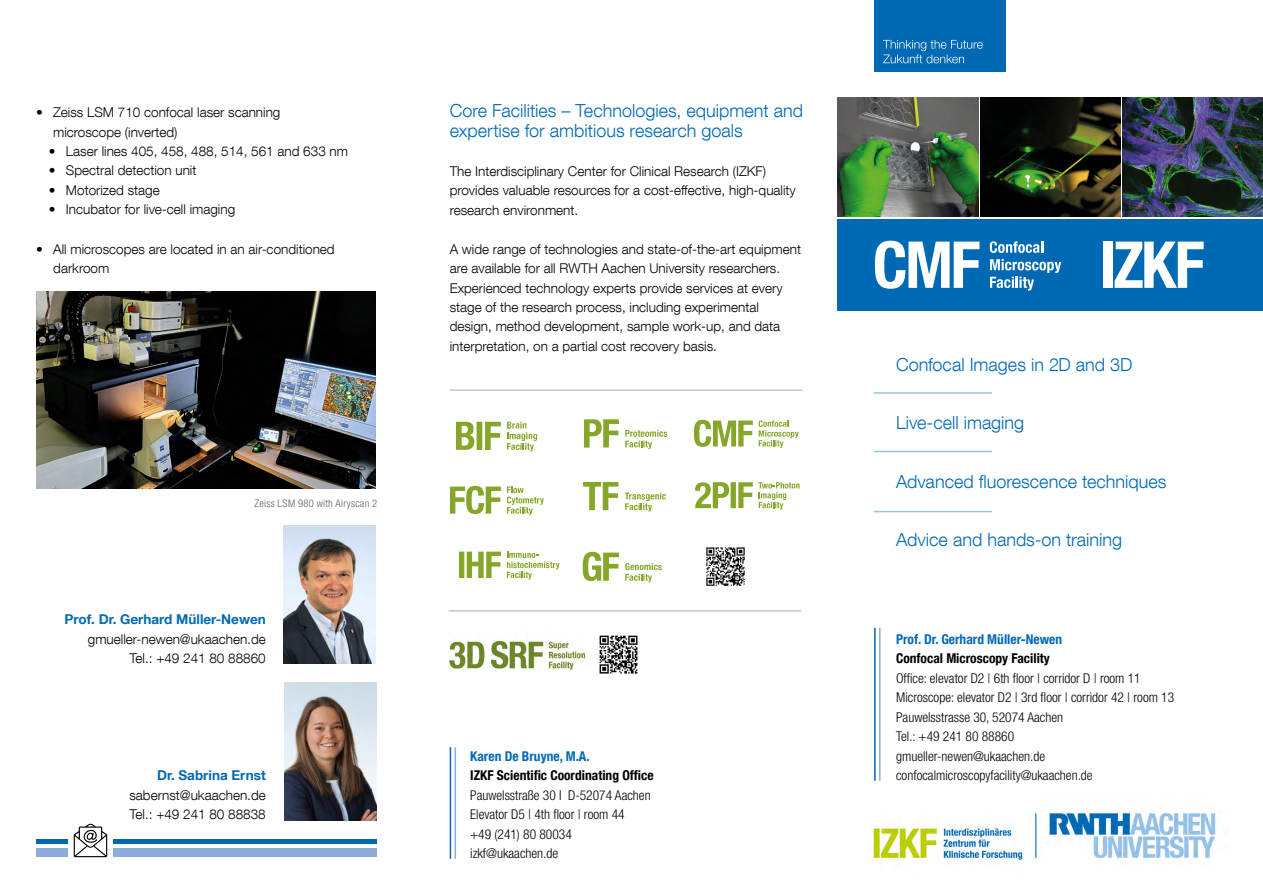
<style>
.page{position:relative;width:1263px;height:893px;background:#fff}
.page>*{position:absolute;margin:0;border:0;box-sizing:border-box;transform-origin:0 0}
.t1{font:300 18px/19.5px "Helvetica Neue LT Com";color:#0069b4}
.t2{font:300 13.5px/19.5px "Helvetica Neue LT Com";color:#000}
.t3{font:300 condensed 13.5px/19.5px "Helvetica Neue LT Com";color:#000}
.t4{font:700 condensed 13.5px "Helvetica Neue LT Com";color:#000}
.t5{font:700 condensed 13.5px "Helvetica Neue LT Com";color:#0069b4}
.t6{font:700 13.5px "Helvetica Neue LT Com";color:#0069b4}
.t7{font:300 condensed 10.5px "Helvetica Neue LT Com";letter-spacing:.03em;color:#646363}
</style>
<div class="page">
<div style="left:838px;top:219px;width:425px;height:91px;background:#0069b4"></div>
<img style="left:873px;top:808px;width:343px;height:57px">
<img style="left:1123px;top:98px;width:140px;height:119px">
<hr style="left:874px;top:628px;width:2px;height:153px;background:#0069b4">
<hr style="left:879px;top:628px;width:1px;height:153px;background:#8baddc">
<img style="left:980px;top:98px;width:140px;height:119px">
<img style="left:838px;top:98px;width:140px;height:119px">
<hr style="left:874px;top:392px;width:118px;height:2px;background:#96c2e9">
<hr style="left:874px;top:511px;width:118px;height:1px;background:#96c2e9">
<img style="left:284px;top:683px;width:92px;height:137px">
<div style="left:874px;top:0;width:132px;height:72px;background:#0069b4"></div>
<svg style="left:883px;top:40px;width:100px;height:23px"></svg>
<hr style="left:874px;top:451px;width:118px;height:1px;background:#96c2e9">
<img style="left:36px;top:291px;width:340px;height:197px">
<img style="left:284px;top:525px;width:91px;height:138px">
<svg style="left:875px;top:241px;width:104px;height:48px"></svg>
<div style="left:1103px;top:242px;width:9px;height:46px;background:#fff"></div>
<svg style="left:1114px;top:242px;width:90px;height:46px"></svg>
<svg style="left:990px;top:241px;width:53px;height:12px"></svg>
<svg style="left:990px;top:259px;width:71px;height:32px"></svg>
<hr style="left:36px;top:839px;width:341px;height:4px;background:#0069b4">
<div style="left:36px;top:848px;width:341px;height:9px;background:#8baddc"></div>
<div style="left:68px;top:818px;width:45px;height:45px;background:#fff"></div>
<svg style="left:74px;top:824px;width:33px;height:33px"></svg>
<hr style="left:450px;top:747px;width:1px;height:112px;background:#0069b4">
<hr style="left:454px;top:747px;width:2px;height:112px;background:#8baddc">
<svg style="left:456px;top:422px;width:45px;height:28px"></svg>
<svg style="left:507px;top:422px;width:30px;height:29px"></svg>
<svg style="left:583px;top:552px;width:36px;height:29px"></svg>
<svg style="left:625px;top:563px;width:37px;height:19px"></svg>
<svg style="left:694px;top:420px;width:59px;height:27px"></svg>
<svg style="left:759px;top:420px;width:40px;height:28px"></svg>
<svg style="left:459px;top:552px;width:42px;height:26px"></svg>
<svg style="left:507px;top:552px;width:53px;height:27px"></svg>
<svg style="left:584px;top:419px;width:35px;height:29px"></svg>
<svg style="left:625px;top:430px;width:42px;height:19px"></svg>
<svg style="left:583px;top:482px;width:35px;height:28px"></svg>
<svg style="left:625px;top:492px;width:41px;height:20px"></svg>
<svg style="left:695px;top:482px;width:104px;height:28px"></svg>
<svg style="left:450px;top:486px;width:51px;height:28px"></svg>
<svg style="left:507px;top:487px;width:37px;height:28px"></svg>
<img style="left:706px;top:547px;width:39px;height:39px">
<hr style="left:450px;top:389px;width:353px;height:2px;background:#c6c6c6">
<hr style="left:449px;top:610px;width:352px;height:2px;background:#c6c6c6">
<img style="left:450px;top:640px;width:136px;height:29px">
<img style="left:599px;top:635px;width:39px;height:39px">
<p class="t2" style="left:53px;top:102px;width:229px;text-indent:-17px">• Zeiss LSM 710 confocal laser scanning microscope (inverted)</p>
<p class="t2" style="left:49px;top:141px;width:301px">• Laser lines 405, 458, 488, 514, 561 and 633 nm</p>
<p class="t2" style="left:49px;top:161px;width:149px">• Spectral detection unit</p>
<p class="t2" style="left:49px;top:180px;width:112px">• Motorized stage</p>
<p class="t2" style="left:49px;top:200px;width:188px">• Incubator for live-cell imaging</p>
<p class="t2" style="left:53px;top:239px;width:283px;text-indent:-17px">• All microscopes are located in an air-conditioned darkroom</p>
<p class="t7" style="left:254px;top:497px;width:124px">Zeiss LSM 980 with Airyscan 2</p>
<h1 class="t1" style="left:450px;top:100px;width:355px">Core Facilities – Technologies, equipment and expertise for ambitious research goals</h1>
<p class="t2" style="left:450px;top:161px;width:348px">The Interdisciplinary Center for Clinical Research (IZKF) provides valuable resources for a cost-effective, high-quality research environment.</p>
<p class="t2" style="left:450px;top:239px;width:353px">A wide range of technologies and state-of-the-art equipment are available for all RWTH Aachen University researchers.<br>Experienced technology experts provide services at every stage of the research process, including experimental design, method development, sample work-up, and data interpretation, on a partial cost recovery basis.</p>
<h1 class="t1" style="left:896px;top:354px;width:238px">Confocal Images in 2D and 3D</h1>
<h1 class="t1" style="left:896px;top:412px;width:130px">Live-cell imaging</h1>
<h1 class="t1" style="left:896px;top:471px;width:272px">Advanced fluorescence techniques</h1>
<h1 class="t1" style="left:896px;top:529px;width:228px">Advice and hands-on training</h1>
<p class="t6" style="left:64px;top:611px;width:203px">Prof. Dr. Gerhard Müller-Newen</p>
<p class="t2" style="left:88px;top:629px;width:179px;text-align:right">gmueller-newen@ukaachen.de<br>Tel.: +49 241 80 88860</p>
<p class="t5" style="left:896px;top:631px;width:168px">Prof. Dr. Gerhard Müller-Newen</p>
<p class="t4" style="left:896px;top:650px;width:155px">Confocal Microscopy Facility</p>
<p class="t3" style="left:896px;top:668px;width:280px">Office: elevator D2 | 6th floor | corridor D | room 11<br>Microscope: elevator D2 | 3rd floor | corridor 42 | room 13<br>Pauwelsstrasse 30, 52074 Aachen<br>Tel.: +49 241 80 88860<br>gmueller-newen@ukaachen.de</p>
<p class="t5" style="left:470px;top:748px;width:121px">Karen De Bruyne, M.A.</p>
<p class="t4" style="left:470px;top:767px;width:185px">IZKF Scientific Coordinating Office</p>
<p class="t3" style="left:470px;top:785px;width:182px">Pauwelsstraße 30 I D-52074 Aachen<br>Elevator D5 | 4th floor | room 44<br>+49 (241) 80 80034 izkf@ukaachen.de</p>
<p class="t6" style="left:157px;top:767px;width:110px">Dr. Sabrina Ernst</p>
<p class="t3" style="left:896px;top:765px;width:198px">confocalmicroscopyfacility@ukaachen.de</p>
<p class="t2" style="left:129px;top:785px;width:138px">sabernst@ukaachen.de<br>Tel.: +49 241 80 88838</p>
</div>
